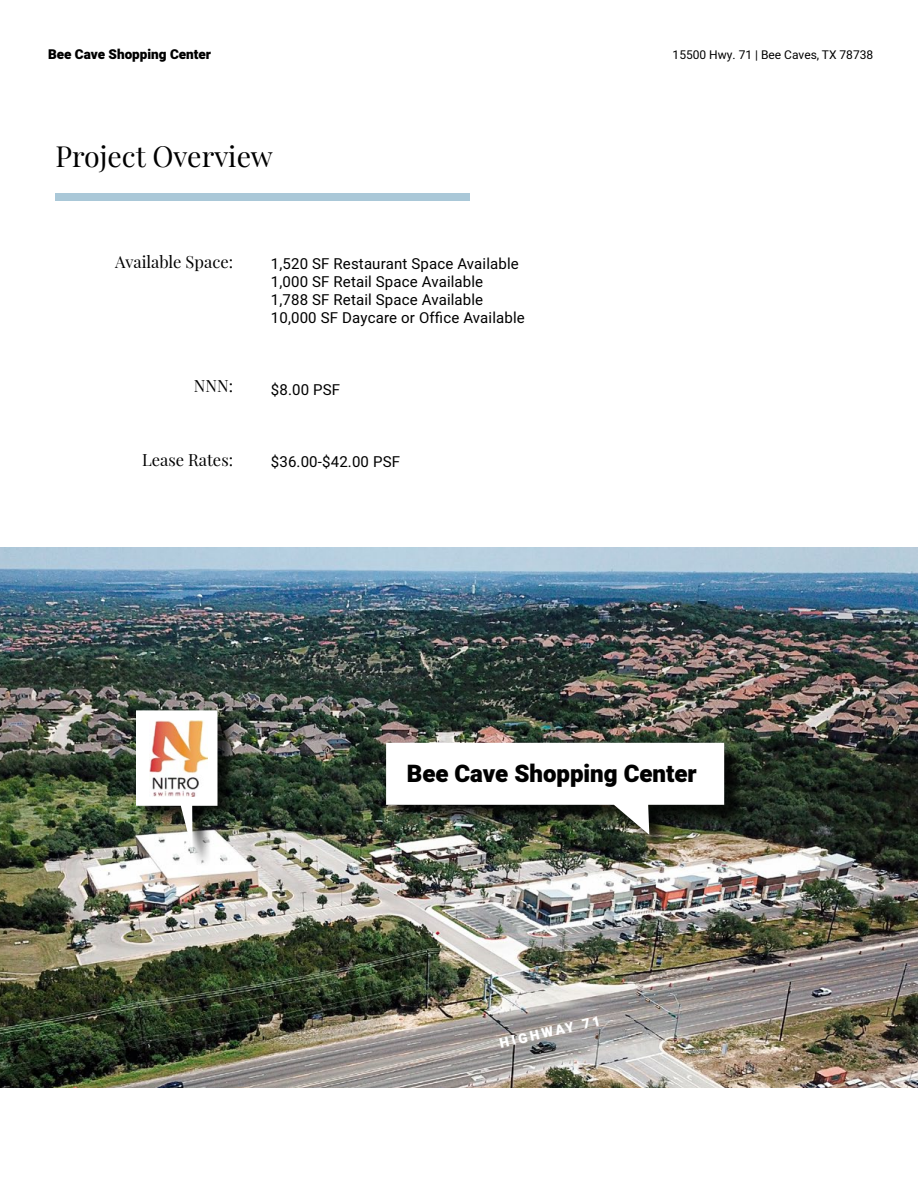
<style>
.page{position:relative;width:918px;height:1188px;background:#fff}
.page>*{position:absolute;margin:0;border:0;box-sizing:border-box;transform-origin:0 0}
.t1{font:28.5px "Playfair Display";color:#000}
.t2{font:900 24px "Heebo";color:#000}
.t3{font:16.5px "Playfair Display";color:#000}
.t4{font:15px/18px "Heebo";letter-spacing:.01em;color:#000}
.t5{font:900 13.5px "Heebo";color:#000}
.t6{font:900 13.5px "Heebo";color:#fff}
.t7{font:12px "Heebo";color:#000}
</style>
<div class="page">
<div style="left:56px;top:193px;width:414px;height:8px;background:#aac8d8"></div>
<img style="left:0;top:547px;width:918px;height:540px">
<div style="left:138px;top:712px;width:99px;height:157px;background:#000;opacity:.75"></div>
<img style="left:136px;top:710px;width:82px;height:142px">
<img style="left:149px;top:721px;width:58px;height:75px">
<div style="left:388px;top:745px;width:355px;height:108px;background:#000;opacity:.75"></div>
<svg style="left:386px;top:743px;width:338px;height:92px"></svg>
<p class="t5" style="left:48px;top:45px;width:165px">Bee Cave Shopping Center</p>
<p class="t7" style="left:673px;top:46px;width:202px">15500 Hwy. 71 | Bee Caves, TX 78738</p>
<h1 class="t1" style="left:56px;top:134px;width:219px">Project Overview</h1>
<p class="t3" style="left:115px;top:249px;width:119px">Available Space:</p>
<p class="t4" style="left:271px;top:255px;width:255px">1,520 SF Restaurant Space Available 1,000 SF Retail Space Available<br>1,788 SF Retail Space Available 10,000 SF Daycare or Office Available</p>
<p class="t3" style="left:194px;top:373px;width:41px">NNN:</p>
<p class="t4" style="left:271px;top:381px;width:71px">$8.00 PSF</p>
<p class="t3" style="left:142px;top:447px;width:92px">Lease Rates:</p>
<p class="t4" style="left:271px;top:453px;width:131px">$36.00-$42.00 PSF</p>
<h2 class="t2" style="left:407px;top:757px;width:292px">Bee Cave Shopping Center</h2>
<p class="t6" style="left:498px;top:1034px;width:104px;rotate:-13deg">HIGHWAY 71</p>
</div>
